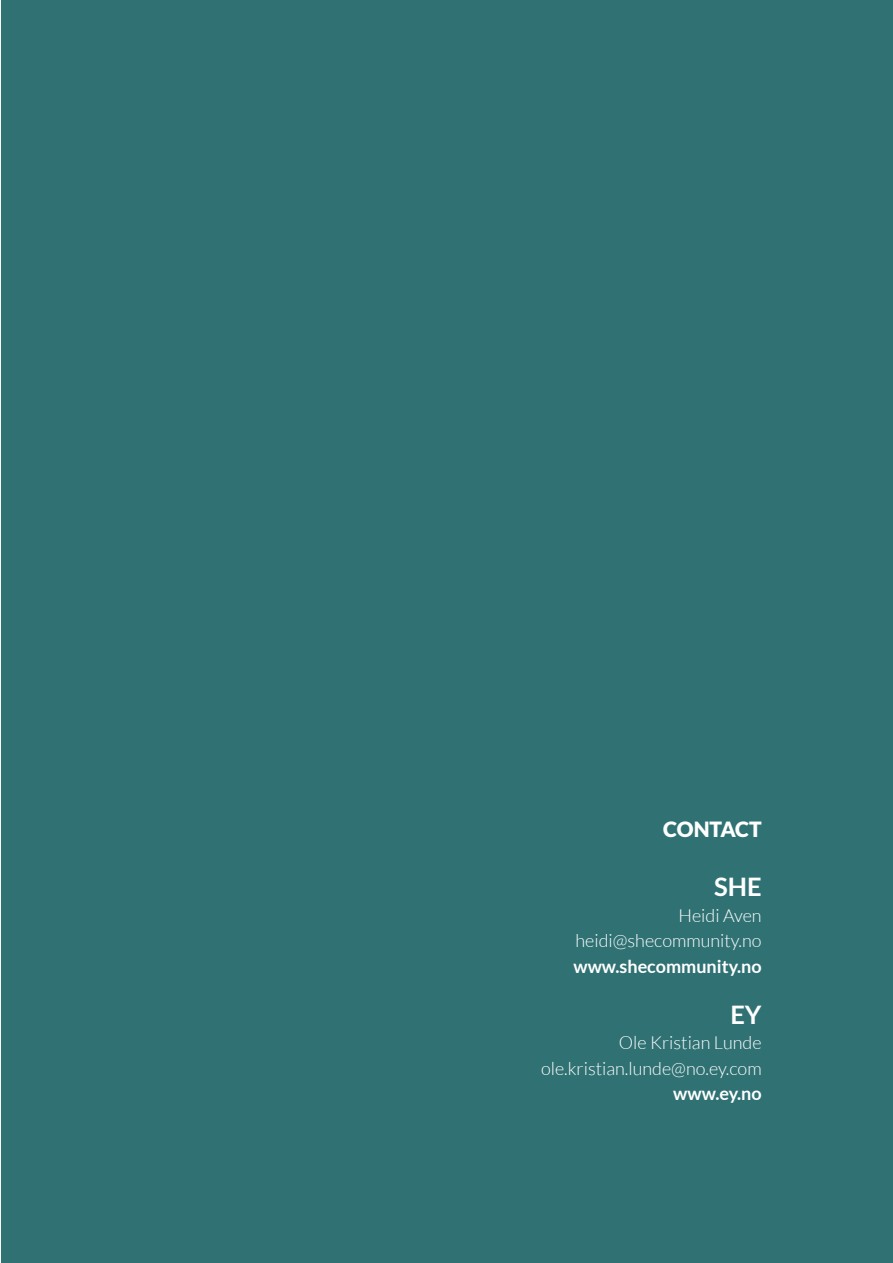
<style>
.page{position:relative;width:893px;height:1263px;background:#fff}
.page>*{position:absolute;margin:0;border:0;box-sizing:border-box;transform-origin:0 0}
.t1{font:700 25.5px "Lato";color:#fff}
.t2{font:900 21px "Lato";color:#fff}
.t3{font:300 18px/25.5px "Lato";color:#fff;text-align:right}
.t4{font:700 18px "Lato";color:#fff}
</style>
<div class="page">
<div style="left:2px;top:0;width:891px;height:1263px;background:#307274"></div>
<p class="t2" style="left:663px;top:817px;width:100px">CONTACT</p>
<h1 class="t1" style="left:714px;top:872px;width:49px">SHE</h1>
<p class="t3" style="left:575px;top:902px;width:188px">Heidi Aven heidi@shecommunity.no</p>
<p class="t4" style="left:573px;top:956px;width:190px">www.shecommunity.no</p>
<h1 class="t1" style="left:730px;top:1000px;width:33px">EY</h1>
<p class="t3" style="left:541px;top:1030px;width:222px">Ole Kristian Lunde ole.kristian.lunde@no.ey.com</p>
<p class="t4" style="left:673px;top:1083px;width:90px">www.ey.no</p>
</div>
